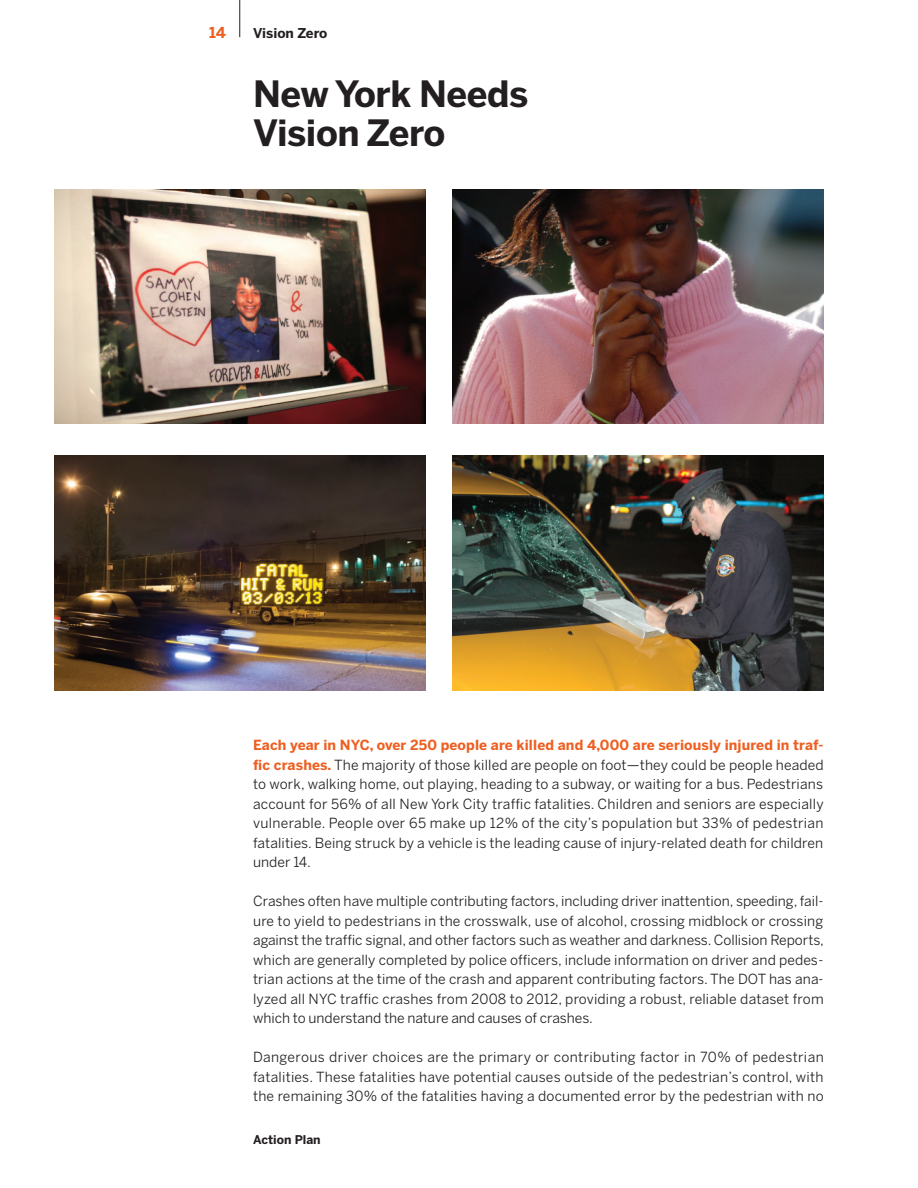
<style>
.page{position:relative;width:918px;height:1188px;background:#fff}
.page>*{position:absolute;margin:0;border:0;box-sizing:border-box;transform-origin:0 0}
.t1{font:700 36px "Benton Sans";letter-spacing:-.015em;color:#231f20}
.t2{font:700 15px "Benton Sans";color:#ee5e20}
.t3{font:13.8px/19.5px "Benton Sans";letter-spacing:.01em;color:#231f20;text-align:justify}
.t4{font:700 13.5px "Benton Sans";color:#231f20}
.t5{font:700 12px "Benton Sans";color:#231f20}
.s1{font-weight:700;color:#ee5e20}
</style>
<div class="page">
<hr style="left:239px;top:0;width:1px;height:37px;background:#231f20">
<img style="left:452px;top:456px;width:372px;height:234px">
<img style="left:54px;top:189px;width:371px;height:234px">
<img style="left:452px;top:189px;width:372px;height:234px">
<img style="left:54px;top:456px;width:371px;height:234px">
<p class="t2" style="left:209px;top:23px;width:18px">14</p>
<p class="t4" style="left:253px;top:25px;width:76px">Vision Zero</p>
<p class="t1" style="left:253px;top:72px;width:277px">New York Needs</p>
<p class="t1" style="left:253px;top:111px;width:194px">Vision Zero</p>
<p class="t3" style="left:253px;top:735px;width:572px"><span class="s1">Each year in NYC, over 250 people are killed and 4,000 are seriously injured in traf&shy;fic crashes.</span> The majority of those killed are people on foot—they could be people headed to work, walking home, out playing, heading to a subway, or waiting for a bus. Pedestrians account for 56% of all New York City traffic fatalities. Children and seniors are especially vulnerable. People over 65 make up 12% of the city’s population but 33% of pedestrian fatalities. Being struck by a vehicle is the leading cause of injury-related death for children under 14.</p>
<p class="t3" style="left:253px;top:891px;width:572px">Crashes often have multiple contributing factors, including driver inattention, speeding, fail&shy;ure to yield to pedestrians in the crosswalk, use of alcohol, crossing midblock or crossing against the traffic signal, and other factors such as weather and darkness. Collision Reports, which are generally completed by police officers, include information on driver and pedes&shy;trian actions at the time of the crash and apparent contributing factors. The DOT has ana&shy;lyzed all NYC traffic crashes from 2008 to 2012, providing a robust, reliable dataset from which to understand the nature and causes of crashes.</p>
<p class="t3" style="left:253px;top:1047px;width:572px">Dangerous driver choices are the primary or contributing factor in 70% of pedestrian fatalities. These fatalities have potential causes outside of the pedestrian’s control, with the remaining 30% of the fatalities having a documented error by the pedestrian with no</p>
<p class="t5" style="left:253px;top:1132px;width:69px">Action Plan</p>
</div>
